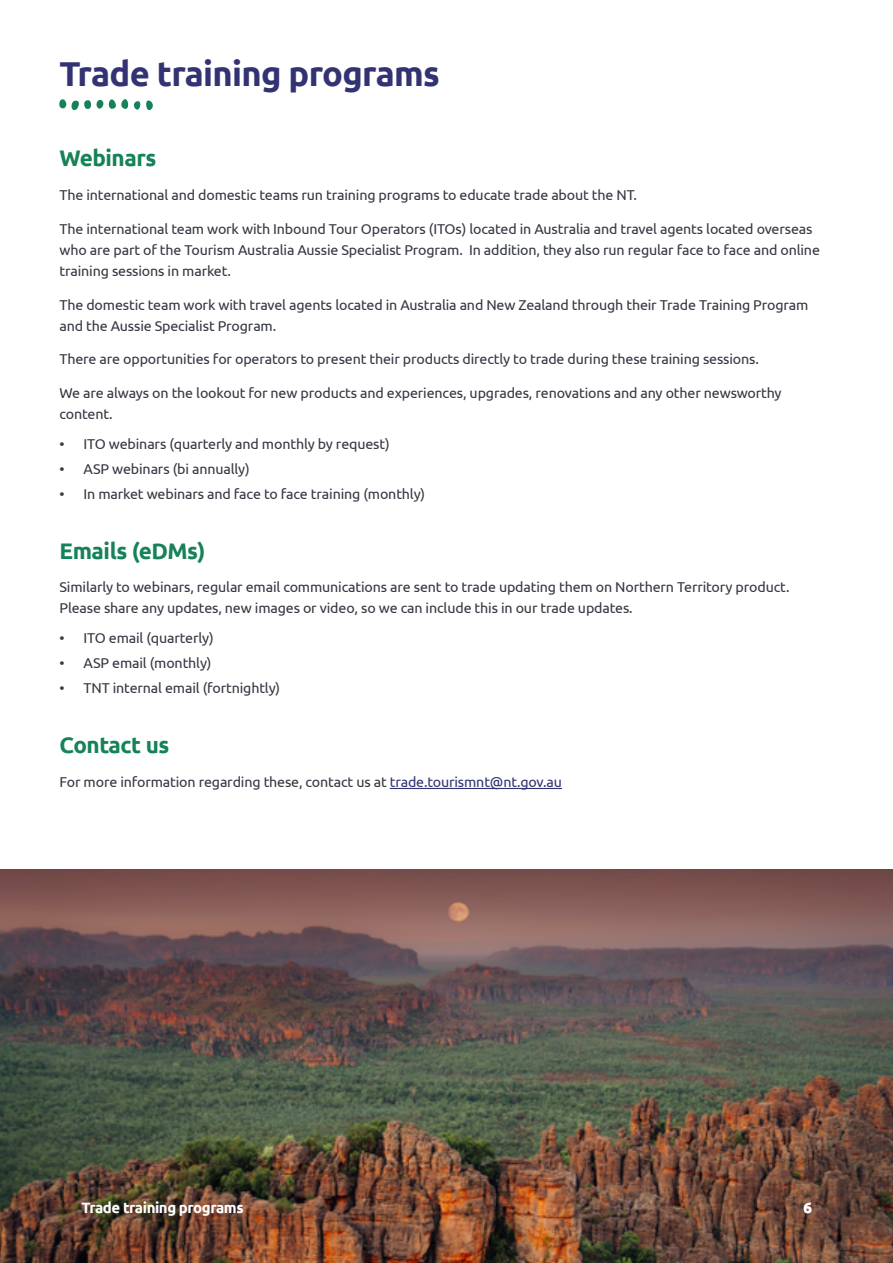
<style>
.page{position:relative;width:893px;height:1263px;background:#fff}
.page>*{position:absolute;margin:0;border:0;box-sizing:border-box;transform-origin:0 0}
.t1{font:700 34.5px "Ubuntu";letter-spacing:-.02em;color:#333374}
.t2{font:700 22.5px "Ubuntu";letter-spacing:-.02em;color:#168258}
.t3{font:700 15px "Ubuntu";letter-spacing:-.03em;color:#fff}
.t4{font:14.25px/21px "Ubuntu";letter-spacing:-.01em;color:#343741}
.s1{color:#333374}
</style>
<div class="page">
<img style="left:0;top:870px;width:893px;height:393px">
<hr style="left:390px;top:788px;width:172px;height:1px;background:#333374">
<svg style="left:59px;top:99px;width:94px;height:12px"></svg>
<h1 class="t1" style="left:60px;top:53px;width:382px">Trade training programs</h1>
<h2 class="t2" style="left:60px;top:145px;width:98px">Webinars</h2>
<p class="t4" style="left:60px;top:184px;width:579px">The international and domestic teams run training programs to educate trade about the NT.</p>
<p class="t4" style="left:60px;top:218px;width:762px">The international team work with Inbound Tour Operators (ITOs) located in Australia and travel agents located overseas who are part of the Tourism Australia Aussie Specialist Program. In addition, they also run regular face to face and online training sessions in market.</p>
<p class="t4" style="left:60px;top:294px;width:750px">The domestic team work with travel agents located in Australia and New Zealand through their Trade Training Program and the Aussie Specialist Program.</p>
<p class="t4" style="left:60px;top:348px;width:701px">There are opportunities for operators to present their products directly to trade during these training sessions.</p>
<p class="t4" style="left:60px;top:382px;width:724px">We are always on the lookout for new products and experiences, upgrades, renovations and any other newsworthy content.</p>
<p class="t4" style="left:60px;top:433px;width:332px">• ITO webinars (quarterly and monthly by request)</p>
<p class="t4" style="left:60px;top:458px;width:192px">• ASP webinars (bi annually)</p>
<p class="t4" style="left:60px;top:483px;width:367px">• In market webinars and face to face training (monthly)</p>
<h2 class="t2" style="left:60px;top:537px;width:147px">Emails (eDMs)</h2>
<p class="t4" style="left:60px;top:576px;width:731px">Similarly to webinars, regular email communications are sent to trade updating them on Northern Territory product.<br>Please share any updates, new images or video, so we can include this in our trade updates.</p>
<p class="t4" style="left:60px;top:627px;width:156px">• ITO email (quarterly)</p>
<p class="t4" style="left:60px;top:652px;width:154px">• ASP email (monthly)</p>
<p class="t4" style="left:60px;top:677px;width:222px">• TNT internal email (fortnightly)</p>
<h2 class="t2" style="left:60px;top:731px;width:111px">Contact us</h2>
<p class="t4" style="left:60px;top:771px;width:504px">For more information regarding these, contact us at <span class="s1">trade.tourismnt@nt.gov.au</span></p>
<p class="t3" style="left:82px;top:1198px;width:164px">Trade training programs</p>
<p class="t3" style="left:804px;top:1198px;width:10px">6</p>
</div>
